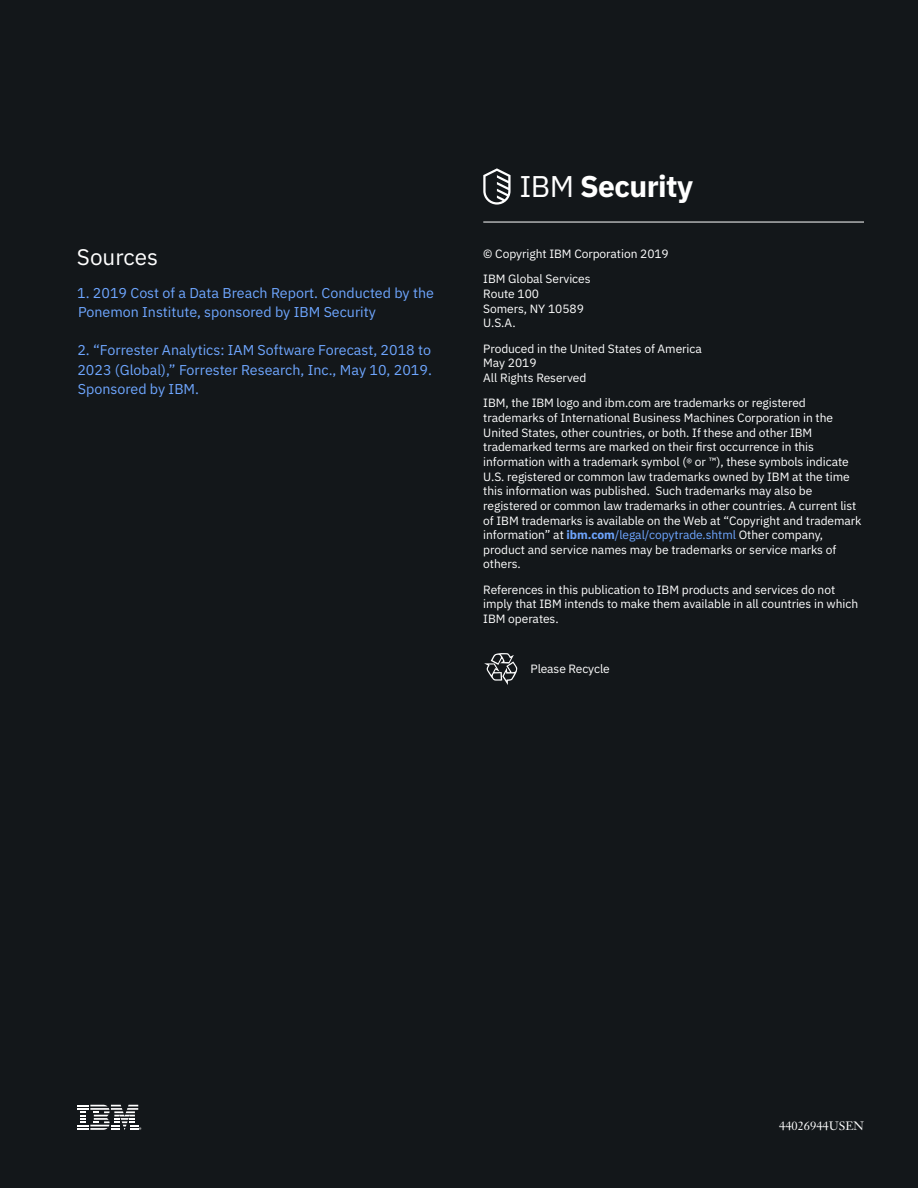
<style>
.page{position:relative;width:918px;height:1188px;background:#13171a}
.page>*{position:absolute;margin:0;border:0;box-sizing:border-box;transform-origin:0 0}
.t1{font:700 30px "IBM Plex Sans";letter-spacing:-.02em;color:#fff}
.t2{font:22.5px "IBM Plex Sans";color:#fff}
.t3{font:14.25px/19.5px "IBM Plex Sans";color:#6ea6ff}
.t4{font:12px/14.7px "IBM Plex Sans";letter-spacing:-.005em;color:#fff}
.t5{font:12px "Janson Text LT Std";color:#fff}
.t6{font:6.75px "Myriad Pro";color:#fff}
.s1{font-weight:400}
.s2{font-weight:700;color:#6ea6ff}
.s3{color:#6ea6ff}
</style>
<div class="page">
<svg style="left:484px;top:653px;width:34px;height:32px"></svg>
<hr style="left:483px;top:222px;width:381px;height:1px;background:#fff">
<svg style="left:483px;top:168px;width:28px;height:37px"></svg>
<svg style="left:77px;top:1105px;width:61px;height:25px"></svg>
<h2 class="t2" style="left:77px;top:240px;width:83px">Sources</h2>
<p class="t3" style="left:77px;top:282px;width:358px">1. 2019 Cost of a Data Breach Report. Conducted by the<br>Ponemon Institute, sponsored by IBM Security</p>
<p class="t3" style="left:77px;top:339px;width:356px;text-align:justify">2. “Forrester Analytics: IAM Software Forecast, 2018 to 2023 (Global),” Forrester Research, Inc., May 10, 2019.<br>Sponsored by IBM.</p>
<h1 class="t1" style="left:519px;top:162px;width:175px"><span class="s1">IBM</span> Security</h1>
<p class="t4" style="left:483px;top:240px;width:187px;line-height:25.5px">© Copyright IBM Corporation 2019<br>IBM Global Services</p>
<p class="t4" style="left:483px;top:286px;width:102px">Route 100<br>Somers, NY 10589<br>U.S.A.</p>
<p class="t4" style="left:483px;top:340px;width:220px">Produced in the United States of America<br>May 2019<br>All Rights Reserved</p>
<p class="t4" style="left:483px;top:395px;width:380px">IBM, the IBM logo and ibm.com are trademarks or registered trademarks of International Business Machines Corporation in the United States, other countries, or both. If these and other IBM trademarked terms are marked on their first occurrence in this information with a trademark symbol (® or ™), these symbols indicate U.S. registered or common law trademarks owned by IBM at the time this information was published. Such trademarks may also be registered or common law trademarks in other countries. A current list of IBM trademarks is available on the Web at “Copyright and trademark information” at <span class="s2">ibm.com</span><span class="s3">/legal/copytrade.shtml</span> Other company, product and service names may be trademarks or service marks of others.</p>
<p class="t4" style="left:483px;top:581px;width:376px">References in this publication to IBM products and services do not imply that IBM intends to make them available in all countries in which<br>IBM operates.</p>
<p class="t4" style="left:531px;top:660px;width:81px">Please Recycle</p>
<p class="t6" style="left:139px;top:1126px;width:4px">®</p>
<p class="t5" style="left:779px;top:1118px;width:86px">44026944USEN</p>
</div>
